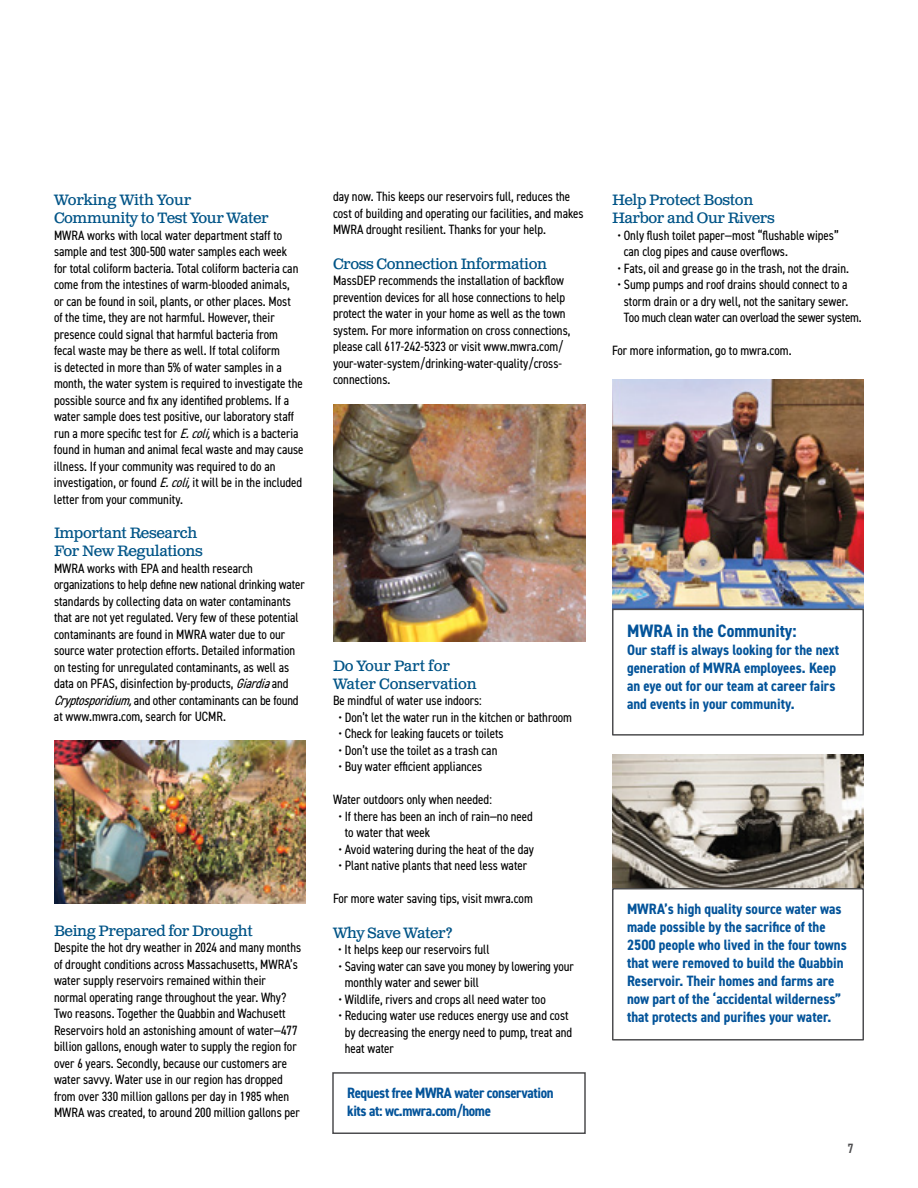
<style>
.page{position:relative;width:918px;height:1188px;background:#fff}
.page>*{position:absolute;margin:0;border:0;box-sizing:border-box;transform-origin:0 0}
.t1{font:700 condensed 18px "DIN2014";color:#04549a}
.t2{font:700 condensed 15px/18px "DIN2014";color:#04549a}
.t3{font:15px/18px "Clarendon Text Pro";letter-spacing:-.025em;color:#005487}
.t4{font:700 condensed 15px/18px "DIN2014";letter-spacing:-.025em;color:#04549a}
.t5{font:condensed 13.5px/16.5px "DIN2014";color:#000}
.t6{font:600 condensed 13.5px "DIN2014";color:#4d4d4f}
.s1{font-style:italic}
</style>
<div class="page">
<div style="left:332px;top:1072px;width:254px;height:62px;border:2px solid #4d4d4f"></div>
<img style="left:54px;top:741px;width:252px;height:163px">
<img style="left:334px;top:404px;width:252px;height:238px">
<div style="left:612px;top:888px;width:252px;height:153px;border:2px solid #4d4d4f"></div>
<img style="left:612px;top:755px;width:252px;height:133px">
<img style="left:612px;top:379px;width:252px;height:230px">
<div style="left:612px;top:609px;width:252px;height:127px;border:2px solid #4d4d4f"></div>
<p class="t3" style="left:54px;top:192px;width:216px">Working With Your<br>Community to Test Your Water</p>
<p class="t5" style="left:54px;top:226px;width:251px">MWRA works with local water department staff to sample and test 300-500 water samples each week<br>for total coliform bacteria. Total coliform bacteria can come from the intestines of warm-blooded animals,<br>or can be found in soil, plants, or other places. Most<br>of the time, they are not harmful. However, their presence could signal that harmful bacteria from<br>fecal waste may be there as well. If total coliform<br>is detected in more than 5% of water samples in a month, the water system is required to investigate the possible source and fix any identified problems. If a water sample does test positive, our laboratory staff run a more specific test for <span class="s1">E.coli,</span>which is a bacteria found in human and animal fecal waste and may cause illness. If your community was required to do an investigation, or found <span class="s1">E.coli,</span>it will be in the included letter from your community.</p>
<p class="t3" style="left:54px;top:525px;width:150px">Important Research<br>For New Regulations</p>
<p class="t5" style="left:54px;top:559px;width:252px">MWRA works with EPA and health research organizations to help define new national drinking water standards by collecting data on water contaminants that are not yet regulated. Very few of these potential contaminants are found in MWRA water due to our source water protection efforts. Detailed information on testing for unregulated contaminants, as well as data on PFAS, disinfection by-products, <span class="s1">Giardia</span>and <span class="s1">Cryptosporidium,</span>and other contaminants can be found at www.mwra.com, search for UCMR.</p>
<p class="t3" style="left:54px;top:922px;width:200px">Being Prepared for Drought</p>
<p class="t5" style="left:54px;top:939px;width:249px">Despite the hot dry weather in 2024 and many months of drought conditions across Massachusetts, MWRA’s water supply reservoirs remained within their normal operating range throughout the year. Why?<br>Two reasons. Together the Quabbin and Wachusett Reservoirs hold an astonishing amount of water—477 billion gallons, enough water to supply the region for over 6 years. Secondly, because our customers are water savvy. Water use in our region has dropped from over 330 million gallons per day in 1985 when MWRA was created, to around 200 million gallons per</p>
<p class="t5" style="left:333px;top:188px;width:252px">day now. This keeps our reservoirs full, reduces the cost of building and operating our facilities, and makes<br>MWRA drought resilient. Thanks for your help.</p>
<p class="t3" style="left:333px;top:255px;width:216px">Cross Connection Information</p>
<p class="t5" style="left:333px;top:272px;width:239px">MassDEP recommends the installation of backflow prevention devices for all hose connections to help protect the water in your home as well as the town system. For more information on cross connections, please call 617-242-5323 or visit www.mwra.com/ your-water-system/drinking-water-quality/cross&shy;connections.</p>
<p class="t3" style="left:333px;top:657px;width:145px">Do Your Part for<br>Water Conservation</p>
<p class="t5" style="left:333px;top:692px;width:150px">Be mindful of water use indoors:</p>
<p class="t5" style="left:338px;top:708px;width:235px">• Don’t let the water run in the kitchen or bathroom</p>
<p class="t5" style="left:338px;top:725px;width:167px">• Check for leaking faucets or toilets</p>
<p class="t5" style="left:338px;top:741px;width:161px">• Don’t use the toilet as a trash can</p>
<p class="t5" style="left:338px;top:758px;width:145px">• Buy water efficient appliances</p>
<p class="t5" style="left:333px;top:791px;width:160px">Water outdoors only when needed:</p>
<p class="t5" style="left:345px;top:807px;width:190px;text-indent:-6px">• If there has been an inch of rain—no need to water that week</p>
<p class="t5" style="left:338px;top:840px;width:197px">• Avoid watering during the heat of the day</p>
<p class="t5" style="left:338px;top:857px;width:190px">• Plant native plants that need less water</p>
<p class="t5" style="left:333px;top:890px;width:201px">For more water saving tips, visit mwra.com</p>
<p class="t3" style="left:333px;top:924px;width:121px">Why Save Water?</p>
<p class="t5" style="left:338px;top:941px;width:153px">• It helps keep our reservoirs full</p>
<p class="t5" style="left:345px;top:957px;width:230px;text-indent:-6px">• Saving water can save you money by lowering your monthly water and sewer bill</p>
<p class="t5" style="left:338px;top:990px;width:209px">• Wildlife, rivers and crops all need water too</p>
<p class="t5" style="left:345px;top:1007px;width:229px;text-indent:-6px">• Reducing water use reduces energy use and cost by decreasing the energy need to pump, treat and heat water</p>
<p class="t4" style="left:347px;top:1084px;width:208px">Request free MWRA water conservation kits at: wc.mwra.com/home</p>
<p class="t3" style="left:612px;top:192px;width:164px">Help Protect Boston<br>Harbor and Our Rivers</p>
<p class="t5" style="left:624px;top:226px;width:216px;text-indent:-6px">• Only flush toilet paper—most “flushable wipes” can clog pipes and cause overflows.</p>
<p class="t5" style="left:617px;top:259px;width:233px">• Fats, oil and grease go in the trash, not the drain.</p>
<p class="t5" style="left:624px;top:276px;width:239px;text-indent:-6px">• Sump pumps and roof drains should connect to a storm drain or a dry well, not the sanitary sewer.<br>Too much clean water can overload the sewer system.</p>
<p class="t5" style="left:612px;top:342px;width:181px">For more information, go to mwra.com.</p>
<h1 class="t1" style="left:627px;top:619px;width:171px">MWRA in the Community:</h1>
<p class="t2" style="left:627px;top:641px;width:214px">Our staff is always looking for the next generation of MWRA employees. Keep an eye out for our team at career fairs and events in your community.</p>
<p class="t2" style="left:627px;top:900px;width:221px">MWRA’s high quality source water was made possible by the sacrifice of the 2500 people who lived in the four towns that were removed to build the Quabbin Reservoir. Their homes and farms are now part of the ‘accidental wilderness” that protects and purifies your water.</p>
<p class="t6" style="left:847px;top:1139px;width:8px">7</p>
</div>
